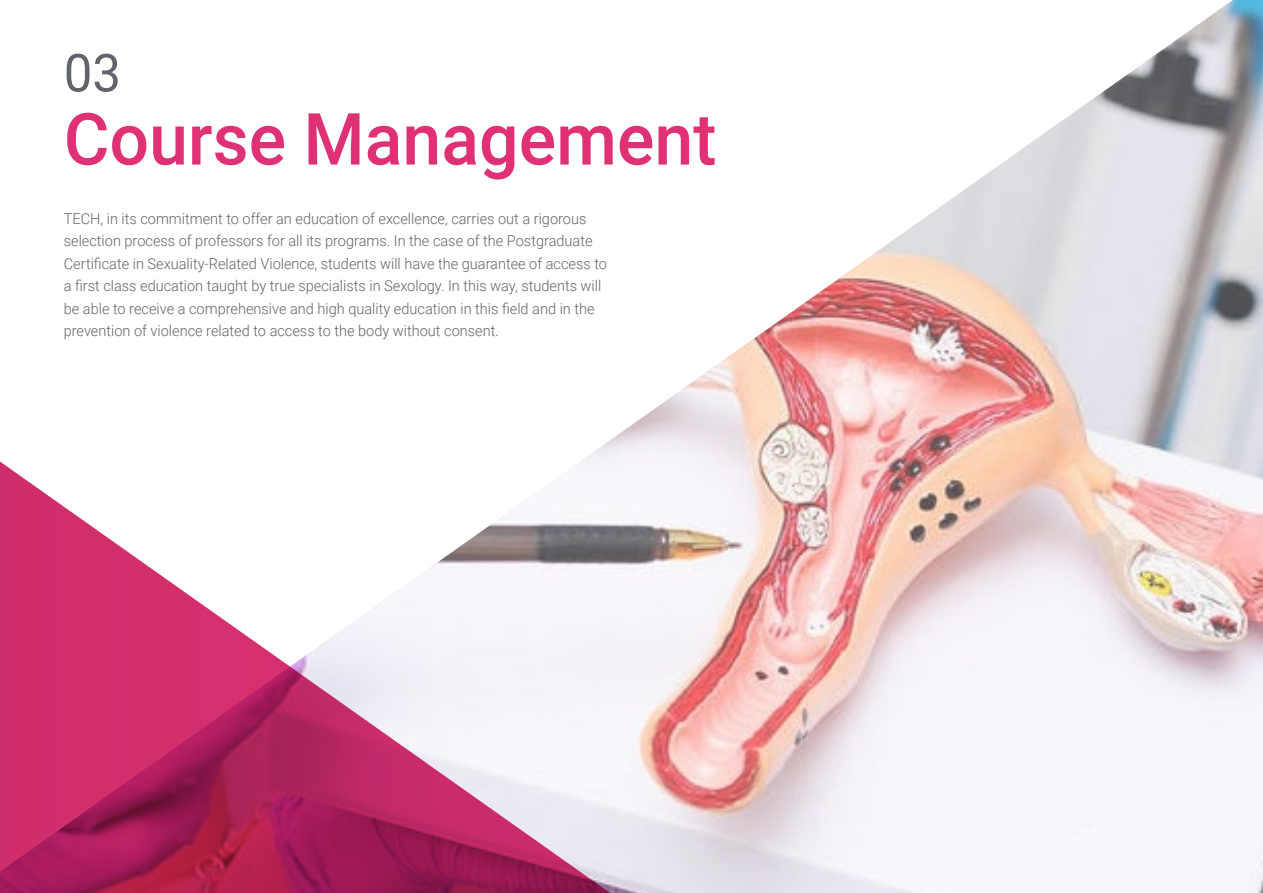
<style>
.page{position:relative;width:1263px;height:893px;background:#fff}
.page>*{position:absolute;margin:0;border:0;box-sizing:border-box;transform-origin:0 0}
.t1{font:500 72px "Roboto";color:#df3174}
.t2{font:52.5px "Roboto";color:#61646a}
.t3{font:300 15px/22.5px "Roboto";color:#61646a}
</style>
<div class="page">
<img style="left:602px;top:0;width:661px;height:893px">
<svg style="left:0;top:446px;width:640px;height:447px"></svg>
<h2 class="t2" style="left:64px;top:36px;width:59px">03</h2>
<h1 class="t1" style="left:64px;top:89px;width:654px">Course Management</h1>
<p class="t3" style="left:64px;top:207px;width:545px">TECH, in its commitment to offer an education of excellence, carries out a rigorous selection process of professors for all its programs. In the case of the Postgraduate Certificate in Sexuality-Related Violence, students will have the guarantee of access to a first class education taught by true specialists in Sexology. In this way, students will be able to receive a comprehensive and high quality education in this field and in the prevention of violence related to access to the body without consent.</p>
</div>
